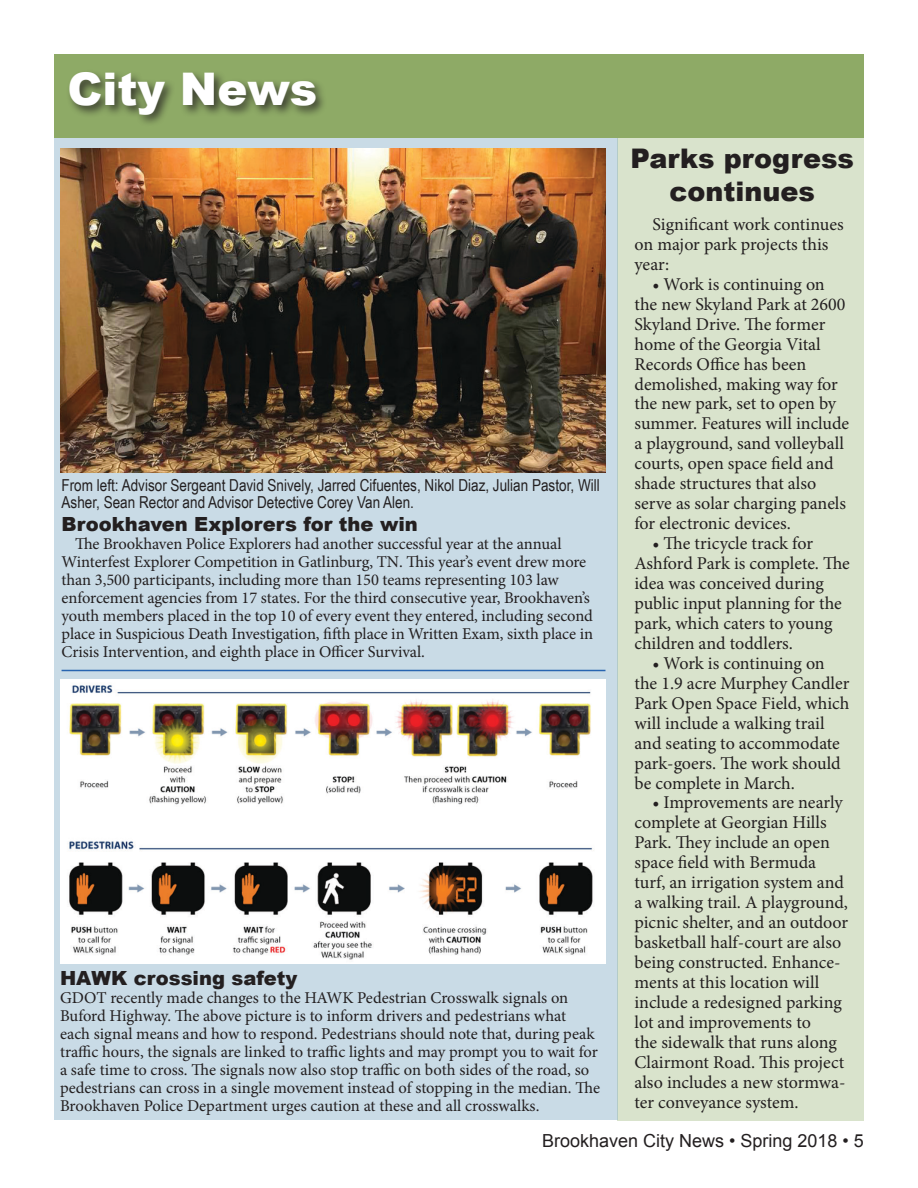
<style>
.page{position:relative;width:918px;height:1188px;background:#fff}
.page>*{position:absolute;margin:0;border:0;box-sizing:border-box;transform-origin:0 0}
.t1{font:900 45px "Arial";color:#fff}
.t2{font:900 27px "Arial";color:#231f20}
.t3{font:900 19.5px "Arial";color:#231f20}
.t4{font:18px/20px "Minion Pro";color:#231f20}
.t5{font:18px "Arial";color:#231f20}
.t6{font:16.5px/18px "Minion Pro";letter-spacing:-.005em;color:#231f20}
.t7{font:16.5px/17.2px "Arial Narrow";color:#231f20}
</style>
<div class="page">
<div style="left:618px;top:137px;width:246px;height:983px;background:#d9e3cc"></div>
<div style="left:54px;top:122px;width:564px;height:998px;background:#c9dbe6"></div>
<div style="left:54px;top:54px;width:810px;height:83px;background:#8eaa66"></div>
<div style="left:66px;top:69px;width:262px;height:58px;background:#231f20;opacity:.75"></div>
<img style="left:60px;top:148px;width:545px;height:324px">
<img style="left:60px;top:680px;width:545px;height:284px">
<hr style="left:62px;top:670px;width:543px;height:1px;background:#2865b0">
<p class="t1" style="left:68px;top:56px;width:251px">City News</p>
<p class="t2" style="left:630px;top:139px;width:225px">Parks progress</p>
<p class="t2" style="left:669px;top:172px;width:147px">continues</p>
<p class="t4" style="left:634px;top:214px;width:211px;text-indent:18px">Significant work continues on major park projects this year:</p>
<p class="t4" style="left:634px;top:274px;width:216px;text-indent:18px">• Work is continuing on the new Skyland Park at 2600<br>Skyland Drive. The former home of the Georgia Vital<br>Records Office has been demolished, making way for the new park, set to open by summer. Features will include a playground, sand volleyball courts, open space field and shade structures that also serve as solar charging panels for electronic devices.</p>
<p class="t4" style="left:634px;top:533px;width:217px;text-indent:18px">• The tricycle track for<br>Ashford Park is complete. The idea was conceived during public input planning for the park, which caters to young children and toddlers.</p>
<p class="t4" style="left:634px;top:653px;width:217px;text-indent:18px">• Work is continuing on the 1.9 acre Murphey Candler<br>Park Open Space Field, which will include a walking trail and seating to accommodate park-goers. The work should be complete in March.</p>
<p class="t4" style="left:634px;top:793px;width:215px;text-indent:18px">• Improvements are nearly complete at Georgian Hills<br>Park. They include an open space field with Bermuda turf, an irrigation system and a walking trail. A playground, picnic shelter, and an outdoor basketball half-court are also being constructed. Enhance&shy;ments at this location will include a redesigned parking lot and improvements to<br>the sidewalk that runs along<br>Clairmont Road. This project also includes a new stormwa&shy;ter conveyance system.</p>
<p class="t5" style="left:542px;top:1129px;width:323px">Brookhaven City News • Spring 2018 • 5</p>
<p class="t7" style="left:62px;top:475px;width:540px">From left: Advisor Sergeant David Snively, Jarred Cifuentes, Nikol Diaz, Julian Pastor, Will<br>Asher, Sean Rector and Advisor Detective Corey Van Alen.</p>
<p class="t3" style="left:62px;top:510px;width:358px">Brookhaven Explorers for the win</p>
<p class="t6" style="left:62px;top:535px;width:533px;text-indent:14px">The Brookhaven Police Explorers had another successful year at the annual Winterfest Explorer Competition in Gatlinburg, TN. This year’s event drew more than 3,500 participants, including more than 150 teams representing 103 law enforcement agencies from 17 states. For the third consecutive year, Brookhaven’s youth members placed in the top 10 of every event they entered, including second place in Suspicious Death Investigation, fifth place in Written Exam, sixth place in Crisis Intervention, and eighth place in Officer Survival.</p>
<p class="t3" style="left:60px;top:964px;width:239px">HAWK crossing safety</p>
<p class="t6" style="left:60px;top:989px;width:542px">GDOT recently made changes to the HAWK Pedestrian Crosswalk signals on Buford Highway. The above picture is to inform drivers and pedestrians what each signal means and how to respond. Pedestrians should note that, during peak traffic hours, the signals are linked to traffic lights and may prompt you to wait for a safe time to cross. The signals now also stop traffic on both sides of the road, so pedestrians can cross in a single movement instead of stopping in the median. The Brookhaven Police Department urges caution at these and all crosswalks.</p>
</div>
